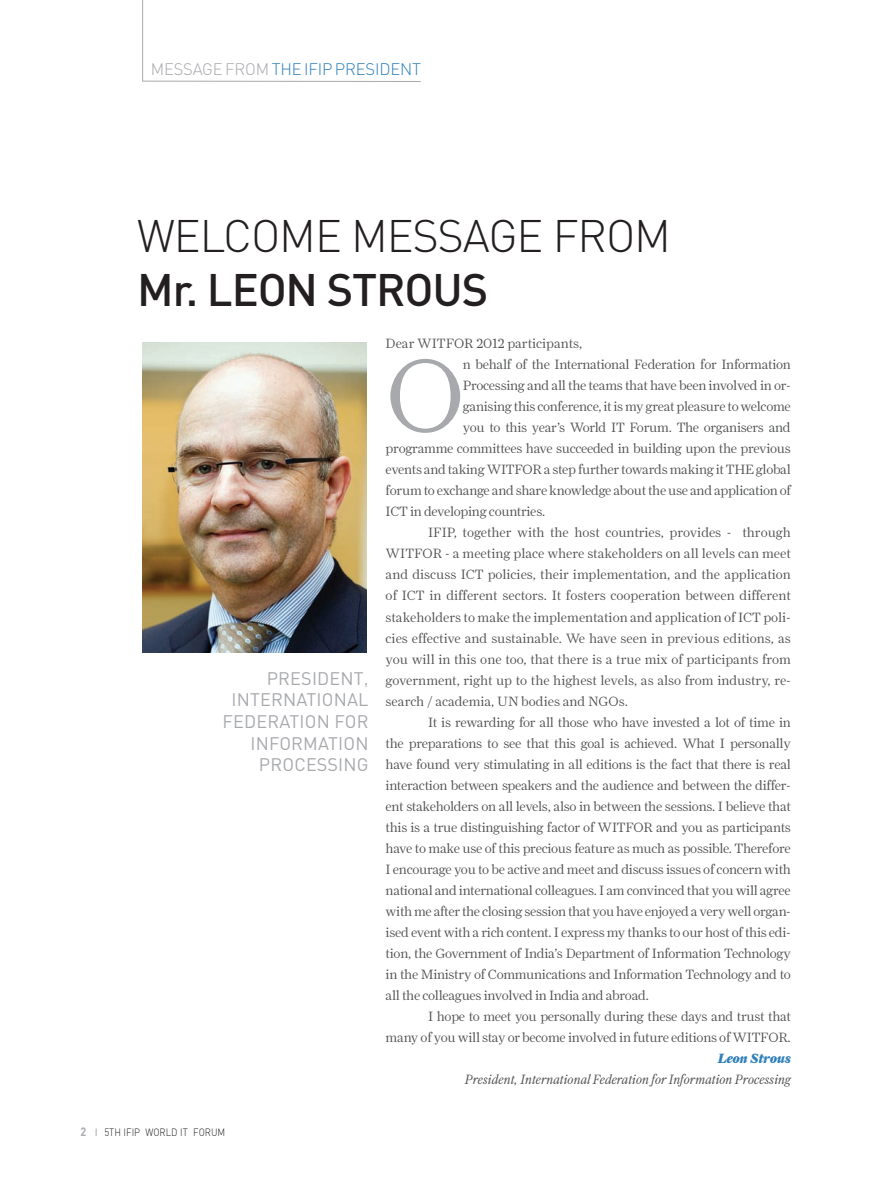
<style>
.page{position:relative;width:872px;height:1190px;background:#fff}
.page>*{position:absolute;margin:0;border:0;box-sizing:border-box;transform-origin:0 0}
.t1{font:300 105px "Farnham Display";color:#a8a9ad}
.t2{font:300 45px "DIN";letter-spacing:-.025em;color:#231f20}
.t3{font:500 45px "DIN";letter-spacing:-.025em;color:#231f20}
.t4{font:18px/21.6px "DI Nc";letter-spacing:.01em;color:#a8a9ad;text-align:right}
.t5{font:300 16.5px "DIN";letter-spacing:-.01em;color:#2f80ba}
.t6{font:300 13.5px "Farnham Display";letter-spacing:-.02em;color:#4b4c4d}
.t7{font:300 13.5px "Farnham Display";color:#4b4c4d}
.t8{font:italic 300 13.5px "Farnham Display";color:#4b4c4d}
.t9{font:italic 900 13.5px "Farnham Display";color:#2f80ba}
.t10{font:700 12px "DIN";color:#a8a9ad;scale:.9 1}
.t11{font:300 10.5px "DIN";color:#231f20;scale:.9 1}
.s1{color:#a8a9ad}
</style>
<div class="page">
<svg style="left:142px;top:0;width:279px;height:82px"></svg>
<img style="left:142px;top:342px;width:224px;height:311px">
<p class="t5" style="left:151px;top:59px;width:272px"><span class="s1">MESSAGE FROM</span> THE IFIP PRESIDENT</p>
<h2 class="t2" style="left:137px;top:208px;width:535px">WELCOME MESSAGE FROM</h2>
<h2 class="t3" style="left:137px;top:261px;width:353px">Mr. LEON STROUS</h2>
<h3 class="t4" style="left:223px;top:667px;width:148px">PRESIDENT,<br>INTERNATIONAL<br>FEDERATION FOR<br>INFORMATION<br>PROCESSING</h3>
<p class="t10" style="left:80px;top:1123px;width:8px">2</p>
<p class="t11" style="left:104px;top:1125px;width:136px">5TH IFIP WORLD IT FORUM</p>
<p class="t7" style="left:386px;top:335px;width:198px">Dear WITFOR 2012 participants,</p>
<h1 class="t1" style="left:386px;top:335px;width:81px">O</h1>
<p class="t6" style="left:463px;top:356px;width:329px">n behalf of the International Federation for Information</p>
<p class="t6" style="left:463px;top:377px;width:329px">Processing and all the teams that have been involved in or-</p>
<p class="t6" style="left:463px;top:398px;width:330px">ganising this conference, it is my great pleasure to welcome</p>
<p class="t6" style="left:463px;top:419px;width:329px">you to this year’s World IT Forum. The organisers and</p>
<p class="t6" style="left:386px;top:440px;width:407px">programme committees have succeeded in building upon the previous</p>
<p class="t6" style="left:386px;top:461px;width:407px">events and taking WITFOR a step further towards making it THE global</p>
<p class="t6" style="left:386px;top:482px;width:407px">forum to exchange and share knowledge about the use and application of</p>
<p class="t6" style="left:386px;top:503px;width:161px">ICT in developing countries.</p>
<p class="t7" style="left:428px;top:525px;width:364px">IFIP, together with the host countries, provides - through</p>
<p class="t7" style="left:386px;top:546px;width:407px">WITFOR - a meeting place where stakeholders on all levels can meet</p>
<p class="t7" style="left:386px;top:567px;width:407px">and discuss ICT policies, their implementation, and the application</p>
<p class="t7" style="left:386px;top:588px;width:407px">of ICT in different sectors. It fosters cooperation between different</p>
<p class="t7" style="left:386px;top:609px;width:407px">stakeholders to make the implementation and application of ICT poli-</p>
<p class="t7" style="left:386px;top:630px;width:407px">cies effective and sustainable. We have seen in previous editions, as</p>
<p class="t7" style="left:386px;top:651px;width:407px">you will in this one too, that there is a true mix of participants from</p>
<p class="t7" style="left:386px;top:672px;width:407px">government, right up to the highest levels, as also from industry, re-</p>
<p class="t7" style="left:386px;top:693px;width:244px">search / academia, UN bodies and NGOs.</p>
<p class="t6" style="left:428px;top:714px;width:364px">It is rewarding for all those who have invested a lot of time in</p>
<p class="t6" style="left:386px;top:735px;width:407px">the preparations to see that this goal is achieved. What I personally</p>
<p class="t6" style="left:386px;top:756px;width:407px">have found very stimulating in all editions is the fact that there is real</p>
<p class="t6" style="left:386px;top:777px;width:407px">interaction between speakers and the audience and between the differ-</p>
<p class="t6" style="left:386px;top:798px;width:407px">ent stakeholders on all levels, also in between the sessions. I believe that</p>
<p class="t6" style="left:386px;top:819px;width:407px">this is a true distinguishing factor of WITFOR and you as participants</p>
<p class="t6" style="left:386px;top:840px;width:407px">have to make use of this precious feature as much as possible. Therefore</p>
<p class="t6" style="left:386px;top:861px;width:407px">I encourage you to be active and meet and discuss issues of concern with</p>
<p class="t6" style="left:386px;top:882px;width:407px">national and international colleagues. I am convinced that you will agree</p>
<p class="t6" style="left:386px;top:903px;width:407px">with me after the closing session that you have enjoyed a very well organ-</p>
<p class="t6" style="left:386px;top:924px;width:407px">ised event with a rich content. I express my thanks to our host of this edi-</p>
<p class="t6" style="left:386px;top:945px;width:407px">tion, the Government of India’s Department of Information Technology</p>
<p class="t6" style="left:386px;top:966px;width:407px">in the Ministry of Communications and Information Technology and to</p>
<p class="t6" style="left:386px;top:987px;width:265px">all the colleagues involved in India and abroad.</p>
<p class="t6" style="left:428px;top:1008px;width:364px">I hope to meet you personally during these days and trust that</p>
<p class="t6" style="left:386px;top:1029px;width:406px">many of you will stay or become involved in future editions of WITFOR.</p>
<p class="t9" style="left:718px;top:1049px;width:74px">Leon Strous</p>
<p class="t8" style="left:465px;top:1071px;width:327px">President, International Federation for Information Processing</p>
</div>
